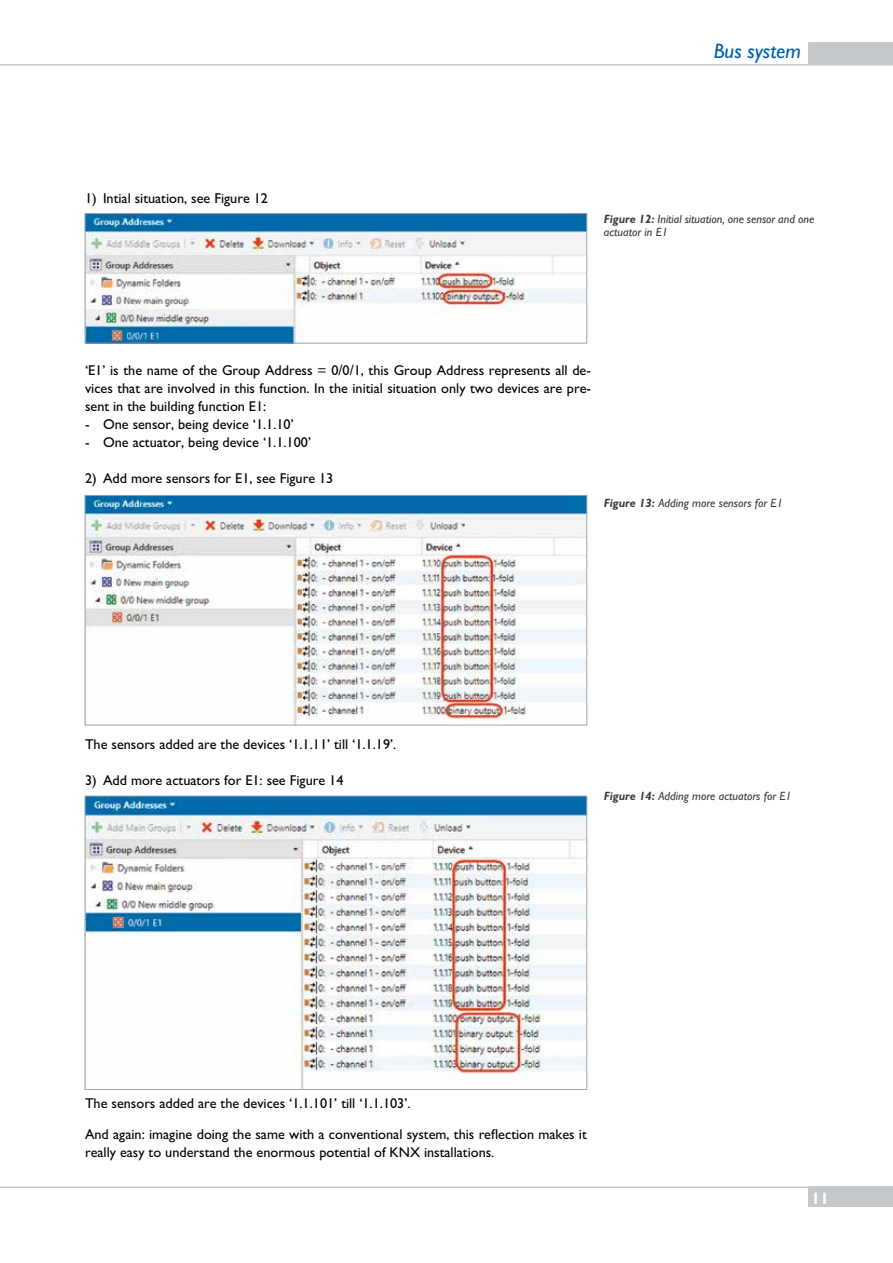
<style>
.page{position:relative;width:893px;height:1263px;background:#fff}
.page>*{position:absolute;margin:0;border:0;box-sizing:border-box;transform-origin:0 0}
.t1{font:italic 21px "M Gill Sans";color:#005eaa}
.t2{font:700 16.5px "M Gill Sans";color:#fff}
.t3{font:14.25px/18px "M Gill Sans";color:#000;text-align:justify}
.t4{font:italic 12px/13.5px "M Gill Sans";color:#3b3b3a}
.s1{font-weight:700}
</style>
<div class="page">
<div style="left:808px;top:42px;width:85px;height:23px;background:#c6c9cb"></div>
<hr style="left:0;top:64px;width:893px;height:1px;background:#c6c9cb">
<hr style="left:0;top:1186px;width:893px;height:2px;background:#c6c9cb">
<div style="left:808px;top:1186px;width:85px;height:21px;background:#c6c9cb"></div>
<img style="left:87px;top:215px;width:498px;height:126px">
<div style="left:85px;top:213px;width:502px;height:130px;border:1px solid #9ea3a5"></div>
<img style="left:87px;top:497px;width:498px;height:226px">
<div style="left:85px;top:495px;width:502px;height:230px;border:1px solid #9ea3a5"></div>
<img style="left:87px;top:798px;width:498px;height:290px">
<div style="left:85px;top:796px;width:502px;height:294px;border:1px solid #9ea3a5"></div>
<h1 class="t1" style="left:714px;top:39px;width:89px">Bus system</h1>
<p class="t3" style="left:85px;top:190px;width:185px">1) Intial situation, see Figure 12</p>
<p class="t4" style="left:604px;top:212px;width:212px"><span class="s1">Figure 12:</span> Initial situation, one sensor and one actuator in E1</p>
<p class="t3" style="left:85px;top:362px;width:508px">‘E1’ is the name of the Group Address = 0/0/1, this Group Address represents all de&shy;vices that are involved in this function. In the initial situation only two devices are pre&shy;sent in the building function E1:</p>
<p class="t3" style="left:85px;top:416px;width:210px">- One sensor, being device ‘1.1.10’</p>
<p class="t3" style="left:85px;top:434px;width:228px">- One actuator, being device ‘1.1.100’</p>
<p class="t3" style="left:85px;top:470px;width:250px">2) Add more sensors for E1, see Figure 13</p>
<p class="t4" style="left:604px;top:496px;width:181px"><span class="s1">Figure 13:</span> Adding more sensors for E1</p>
<p class="t3" style="left:85px;top:735px;width:313px">The sensors added are the devices ‘1.1.11’ till ‘1.1.19’.</p>
<p class="t3" style="left:85px;top:771px;width:260px">3) Add more actuators for E1: see Figure 14</p>
<p class="t4" style="left:604px;top:789px;width:190px"><span class="s1">Figure 14:</span> Adding more actuators for E1</p>
<p class="t3" style="left:85px;top:1094px;width:327px">The sensors added are the devices ‘1.1.101’ till ‘1.1.103’.</p>
<p class="t3" style="left:85px;top:1125px;width:503px">And again: imagine doing the same with a conventional system, this reflection makes it really easy to understand the enormous potential of KNX installations.</p>
<p class="t2" style="left:811px;top:1189px;width:20px">11</p>
</div>
